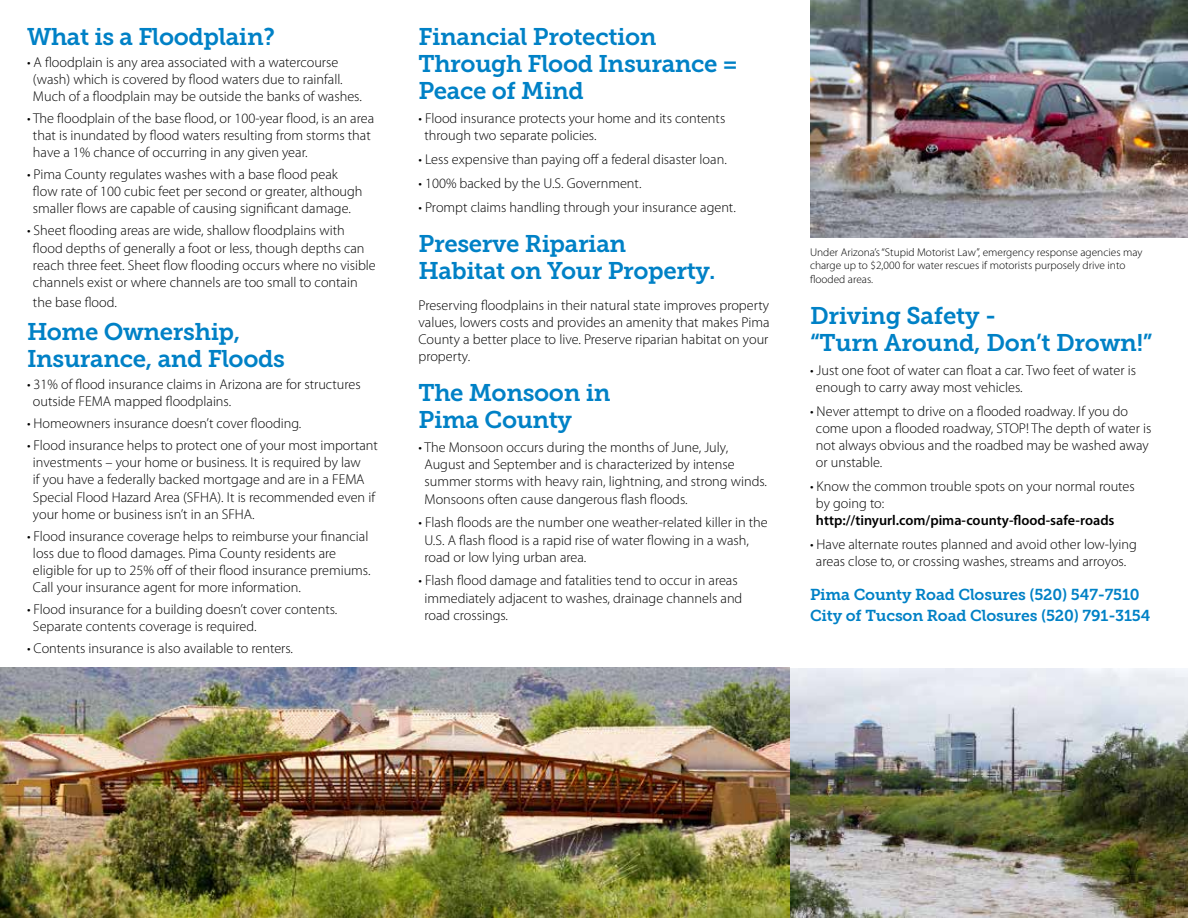
<style>
.page{position:relative;width:1188px;height:918px;background:#fff}
.page>*{position:absolute;margin:0;border:0;box-sizing:border-box;transform-origin:0 0}
.t1{font:24px/27px "Museo Slab 700";letter-spacing:-.015em;color:#0081c6}
.t2{font:15.75px/21px "Museo Slab 700";letter-spacing:-.01em;color:#0081c6}
.t3{font:300 14.25px/17.1px "Myriad Pro";color:#000}
.t4{font:600 14.25px "Myriad Pro";color:#000}
.t5{font:300 11.25px/13.5px "Myriad Pro";color:#000}
</style>
<div class="page">
<img style="left:0;top:667px;width:1188px;height:251px">
<img style="left:810px;top:0;width:378px;height:238px">
<h1 class="t1" style="left:27px;top:23px;width:249px">What is a Floodplain?</h1>
<p class="t3" style="left:33px;top:54px;width:330px;text-indent:-6px">• A floodplain is any area associated with a watercourse (wash) which is covered by flood waters due to rainfall.<br>Much of a floodplain may be outside the banks of washes.</p>
<p class="t3" style="left:33px;top:110px;width:343px;text-indent:-6px">• The floodplain of the base flood, or 100-year flood, is an area that is inundated by flood waters resulting from storms that have a 1% chance of occurring in any given year.</p>
<p class="t3" style="left:33px;top:166px;width:331px;text-indent:-6px">• Pima County regulates washes with a base flood peak flow rate of 100 cubic feet per second or greater, although smaller flows are capable of causing significant damage.</p>
<p class="t3" style="left:33px;top:222px;width:344px;text-indent:-6px">• Sheet flooding areas are wide, shallow floodplains with flood depths of generally a foot or less, though depths can reach three feet. Sheet flow flooding occurs where no visible channels exist or where channels are too small to contain</p>
<p class="t3" style="left:33px;top:293px;width:85px">the base flood.</p>
<h1 class="t1" style="left:27px;top:319px;width:259px">Home Ownership,<br>Insurance, and Floods</h1>
<p class="t3" style="left:33px;top:376px;width:329px;text-indent:-6px">• 31% of flood insurance claims in Arizona are for structures outside FEMA mapped floodplains.</p>
<p class="t3" style="left:27px;top:415px;width:276px">• Homeowners insurance doesn’t cover flooding.</p>
<p class="t3" style="left:33px;top:437px;width:347px;text-indent:-6px">• Flood insurance helps to protect one of your most important investments – your home or business. It is required by law<br>if you have a federally backed mortgage and are in a FEMA Special Flood Hazard Area (SFHA). It is recommended even if your home or business isn’t in an SFHA.</p>
<p class="t3" style="left:33px;top:528px;width:339px;text-indent:-6px">• Flood insurance coverage helps to reimburse your financial loss due to flood damages. Pima County residents are eligible for up to 25% off of their flood insurance premiums.<br>Call your insurance agent for more information.</p>
<p class="t3" style="left:33px;top:601px;width:306px;text-indent:-6px">• Flood insurance for a building doesn’t cover contents.<br>Separate contents coverage is required.</p>
<p class="t3" style="left:27px;top:640px;width:268px">• Contents insurance is also available to renters.</p>
<h1 class="t1" style="left:418px;top:23px;width:321px">Financial Protection<br>Through Flood Insurance =<br>Peace of Mind</h1>
<p class="t3" style="left:424px;top:110px;width:302px;text-indent:-6px">• Flood insurance protects your home and its contents through two separate policies.</p>
<p class="t3" style="left:418px;top:151px;width:310px">• Less expensive than paying off a federal disaster loan.</p>
<p class="t3" style="left:418px;top:175px;width:224px">• 100% backed by the U.S. Government.</p>
<p class="t3" style="left:418px;top:198px;width:319px">• Prompt claims handling through your insurance agent.</p>
<h1 class="t1" style="left:418px;top:230px;width:299px">Preserve Riparian<br>Habitat on Your Property.</h1>
<p class="t3" style="left:418px;top:297px;width:352px;text-align:justify">Preserving floodplains in their natural state improves property values, lowers costs and provides an amenity that makes Pima County a better place to live. Preserve riparian habitat on your property.</p>
<h1 class="t1" style="left:418px;top:380px;width:193px">The Monsoon in<br>Pima County</h1>
<p class="t3" style="left:424px;top:439px;width:344px;text-indent:-6px">• The Monsoon occurs during the months of June, July, August and September and is characterized by intense summer storms with heavy rain, lightning, and strong winds.<br>Monsoons often cause dangerous flash floods.</p>
<p class="t3" style="left:424px;top:514px;width:345px;text-indent:-6px">• Flash floods are the number one weather-related killer in the<br>U.S. A flash flood is a rapid rise of water flowing in a wash, road or low lying urban area.</p>
<p class="t3" style="left:424px;top:572px;width:319px;text-indent:-6px">• Flash flood damage and fatalities tend to occur in areas immediately adjacent to washes, drainage channels and road crossings.</p>
<p class="t5" style="left:810px;top:245px;width:334px">Under Arizona’s “Stupid Motorist Law”, emergency response agencies may charge up to $2,000 for water rescues if motorists purposely drive into flooded areas.</p>
<h1 class="t1" style="left:810px;top:302px;width:344px">Driving Safety -<br>“Turn Around, Don’t Drown!”</h1>
<p class="t3" style="left:816px;top:362px;width:322px;text-indent:-6px">• Just one foot of water can float a car. Two feet of water is enough to carry away most vehicles.</p>
<p class="t3" style="left:816px;top:403px;width:337px;text-indent:-6px">• Never attempt to drive on a flooded roadway. If you do come upon a flooded roadway, STOP! The depth of water is not always obvious and the roadbed may be washed away or unstable.</p>
<p class="t3" style="left:816px;top:478px;width:320px;text-indent:-6px">• Know the common trouble spots on your normal routes by going to:</p>
<p class="t4" style="left:816px;top:511px;width:300px">http://tinyurl.com/pima-county-flood-safe-roads</p>
<p class="t3" style="left:810px;top:536px;width:328px;text-align:center">• Have alternate routes planned and avoid other low-lying areas close to, or crossing washes, streams and arroyos.</p>
<p class="t2" style="left:810px;top:585px;width:342px">Pima County Road Closures (520) 547-7510<br>City of Tucson Road Closures (520) 791-3154</p>
</div>
